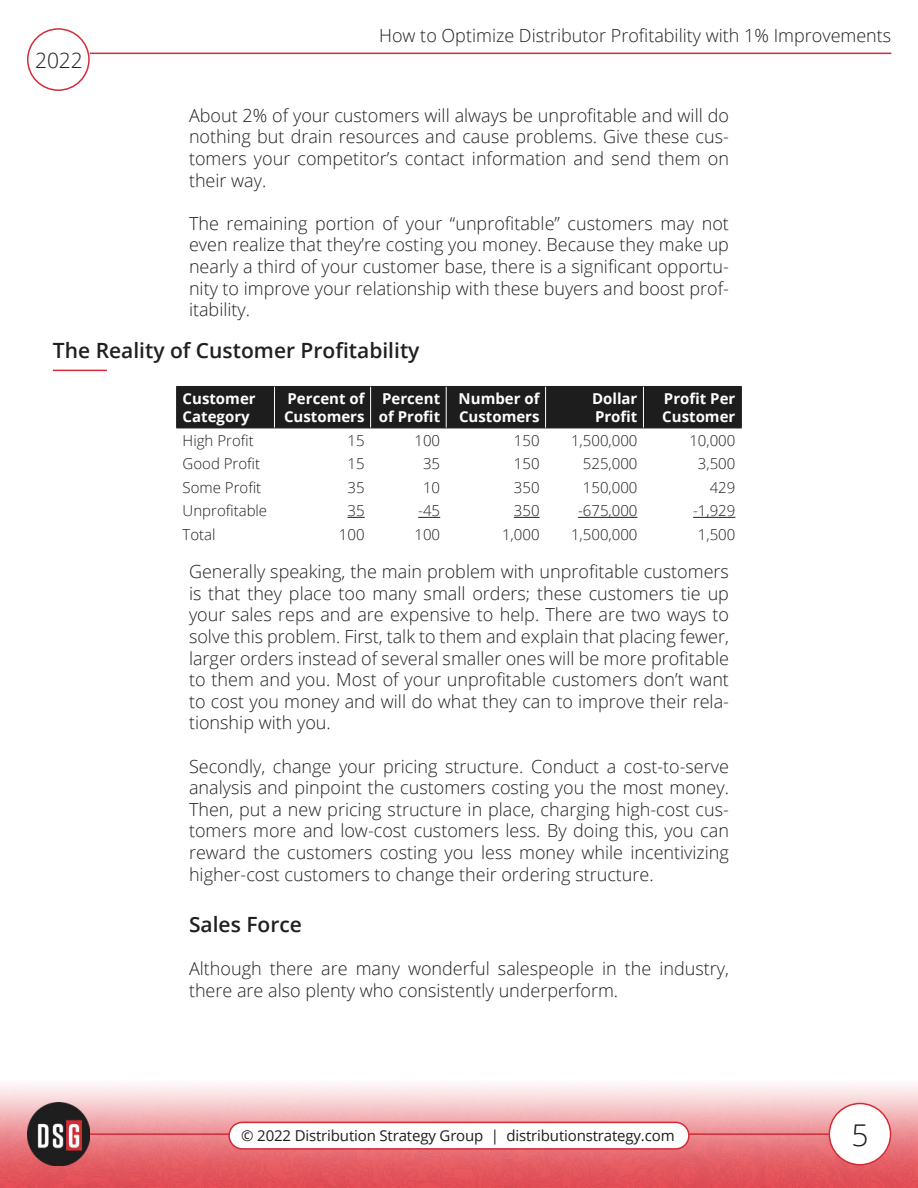
<style>
.page{position:relative;width:918px;height:1188px;background:#fff}
.page>*{position:absolute;margin:0;border:0;box-sizing:border-box;transform-origin:0 0}
.t1{font:300 30px "Open Sans";color:#1c1d1c}
.t2{font:600 21px "Open Sans";color:#231f20}
.t3{font:300 21px "Open Sans";color:#231f20}
.t4{font:300 18px/21.6px "Open Sans";color:#231f20;text-align:justify}
.t5{font:300 15px "Open Sans";color:#231f20}
.t6{font:700 15px/18px "Open Sans";color:#fff}
.t7{font:15px "Open Sans";letter-spacing:-.01em;color:#1c1d1c}
</style>
<div class="page">
<img style="left:0;top:1085px;width:918px;height:102px">
<div style="left:829px;top:1104px;width:62px;height:61px;background:#fff;border-radius:50%"></div>
<div style="left:829px;top:1103px;width:62px;height:62px;border:2px solid #d32b36;border-radius:50%"></div>
<div style="left:27px;top:28px;width:63px;height:63px;border:2px solid #d32b36;border-radius:50%"></div>
<hr style="left:90px;top:53px;width:801px;height:1px;background:#d32b36">
<hr style="left:90px;top:1133px;width:739px;height:2px;background:#d32b36">
<img style="left:27px;top:1103px;width:63px;height:63px">
<div style="left:229px;top:1122px;width:460px;height:27px;background:#fff;border-radius:13px"></div>
<div style="left:228px;top:1122px;width:462px;height:28px;border:2px solid #d32b36;border-radius:13px"></div>
<hr style="left:53px;top:370px;width:54px;height:1px;background:#d32b36">
<div style="left:177px;top:387px;width:564px;height:41px;background:#1c1d1c"></div>
<hr style="left:176px;top:386px;width:98px;height:1px;background:#1c1d1c">
<hr style="left:176px;top:387px;width:1px;height:41px;background:#1c1d1c">
<hr style="left:274px;top:386px;width:97px;height:1px;background:#1c1d1c">
<hr style="left:371px;top:386px;width:75px;height:1px;background:#1c1d1c">
<hr style="left:446px;top:386px;width:100px;height:1px;background:#1c1d1c">
<hr style="left:176px;top:428px;width:98px;height:1px;background:#1c1d1c">
<hr style="left:274px;top:428px;width:97px;height:1px;background:#1c1d1c">
<hr style="left:371px;top:428px;width:75px;height:1px;background:#1c1d1c">
<hr style="left:446px;top:428px;width:100px;height:1px;background:#1c1d1c">
<hr style="left:274px;top:387px;width:1px;height:41px;background:#fff">
<hr style="left:370px;top:387px;width:1px;height:41px;background:#fff">
<hr style="left:446px;top:387px;width:1px;height:41px;background:#fff">
<hr style="left:546px;top:386px;width:97px;height:1px;background:#1c1d1c">
<hr style="left:643px;top:386px;width:99px;height:1px;background:#1c1d1c">
<hr style="left:741px;top:387px;width:1px;height:41px;background:#1c1d1c">
<hr style="left:546px;top:428px;width:97px;height:1px;background:#1c1d1c">
<hr style="left:643px;top:428px;width:99px;height:1px;background:#1c1d1c">
<hr style="left:545px;top:387px;width:1px;height:41px;background:#fff">
<hr style="left:643px;top:387px;width:1px;height:41px;background:#fff">
<svg style="left:347px;top:517px;width:18px;height:1px"></svg>
<svg style="left:418px;top:517px;width:22px;height:1px"></svg>
<svg style="left:514px;top:517px;width:26px;height:1px"></svg>
<hr style="left:578px;top:517px;width:59px;height:1px;background:#231f20">
<hr style="left:693px;top:517px;width:42px;height:1px;background:#231f20">
<p class="t3" style="left:35px;top:52px;width:49px">2022</p>
<p class="t4" style="left:379px;top:24px;width:514px">How to Optimize Distributor Profitability with 1% Improvements</p>
<p class="t4" style="left:189px;top:104px;width:542px">About 2% of your customers will always be unprofitable and will do nothing but drain resources and cause problems. Give these cus&shy;tomers your competitor’s contact information and send them on their way.</p>
<p class="t4" style="left:189px;top:212px;width:542px">The remaining portion of your “unprofitable” customers may not even realize that they’re costing you money. Because they make up nearly a third of your customer base, there is a significant opportu&shy;nity to improve your relationship with these buyers and boost prof&shy;itability.</p>
<p class="t2" style="left:53px;top:336px;width:368px">The Reality of Customer Profitability</p>
<p class="t6" style="left:183px;top:391px;width:75px">Customer<br>Category</p>
<p class="t6" style="left:284px;top:391px;width:82px">Percent of<br>Customers</p>
<p class="t6" style="left:379px;top:391px;width:63px">Percent of Profit</p>
<p class="t6" style="left:459px;top:391px;width:82px">Number of<br>Customers</p>
<p class="t6" style="left:592px;top:391px;width:47px">Dollar<br>Profit</p>
<p class="t6" style="left:662px;top:389px;width:75px">Profit Per<br>Customer</p>
<p class="t5" style="left:183px;top:430px;width:73px">High Profit</p>
<p class="t5" style="left:347px;top:430px;width:19px">15</p>
<p class="t5" style="left:415px;top:430px;width:27px">100</p>
<p class="t5" style="left:514px;top:430px;width:27px">150</p>
<p class="t5" style="left:571px;top:430px;width:68px">1,500,000</p>
<p class="t5" style="left:689px;top:430px;width:48px">10,000</p>
<p class="t5" style="left:183px;top:454px;width:79px">Good Profit</p>
<p class="t5" style="left:347px;top:454px;width:19px">15</p>
<p class="t5" style="left:423px;top:454px;width:19px">35</p>
<p class="t5" style="left:514px;top:454px;width:27px">150</p>
<p class="t5" style="left:583px;top:454px;width:56px">525,000</p>
<p class="t5" style="left:698px;top:454px;width:39px">3,500</p>
<p class="t5" style="left:183px;top:477px;width:80px">Some Profit</p>
<p class="t5" style="left:347px;top:477px;width:19px">35</p>
<p class="t5" style="left:423px;top:477px;width:19px">10</p>
<p class="t5" style="left:514px;top:477px;width:27px">350</p>
<p class="t5" style="left:583px;top:477px;width:56px">150,000</p>
<p class="t5" style="left:710px;top:477px;width:27px">429</p>
<p class="t5" style="left:183px;top:501px;width:86px">Unprofitable</p>
<p class="t5" style="left:347px;top:501px;width:19px">35</p>
<p class="t5" style="left:418px;top:501px;width:23px">-45</p>
<p class="t5" style="left:514px;top:501px;width:27px">350</p>
<p class="t5" style="left:578px;top:501px;width:61px">-675,000</p>
<p class="t5" style="left:693px;top:501px;width:44px">-1,929</p>
<p class="t5" style="left:183px;top:528px;width:35px">Total</p>
<p class="t5" style="left:339px;top:524px;width:27px">100</p>
<p class="t5" style="left:415px;top:524px;width:27px">100</p>
<p class="t5" style="left:502px;top:524px;width:39px">1,000</p>
<p class="t5" style="left:571px;top:524px;width:68px">1,500,000</p>
<p class="t5" style="left:698px;top:524px;width:39px">1,500</p>
<p class="t4" style="left:189px;top:560px;width:542px">Generally speaking, the main problem with unprofitable customers is that they place too many small orders; these customers tie up your sales reps and are expensive to help. There are two ways to solve this problem. First, talk to them and explain that placing fewer, larger orders instead of several smaller ones will be more profitable to them and you. Most of your unprofitable customers don’t want to cost you money and will do what they can to improve their rela&shy;tionship with you.</p>
<p class="t4" style="left:189px;top:755px;width:542px">Secondly, change your pricing structure. Conduct a cost-to-serve analysis and pinpoint the customers costing you the most money.<br>Then, put a new pricing structure in place, charging high-cost cus&shy;tomers more and low-cost customers less. By doing this, you can reward the customers costing you less money while incentivizing higher-cost customers to change their ordering structure.</p>
<p class="t2" style="left:189px;top:910px;width:114px">Sales Force</p>
<p class="t4" style="left:189px;top:958px;width:542px">Although there are many wonderful salespeople in the industry, there are also plenty who consistently underperform.</p>
<p class="t7" style="left:241px;top:1130px;width:435px">© 2022 Distribution Strategy Group | distributionstrategy.com</p>
<h1 class="t1" style="left:851px;top:1114px;width:19px">5</h1>
</div>
